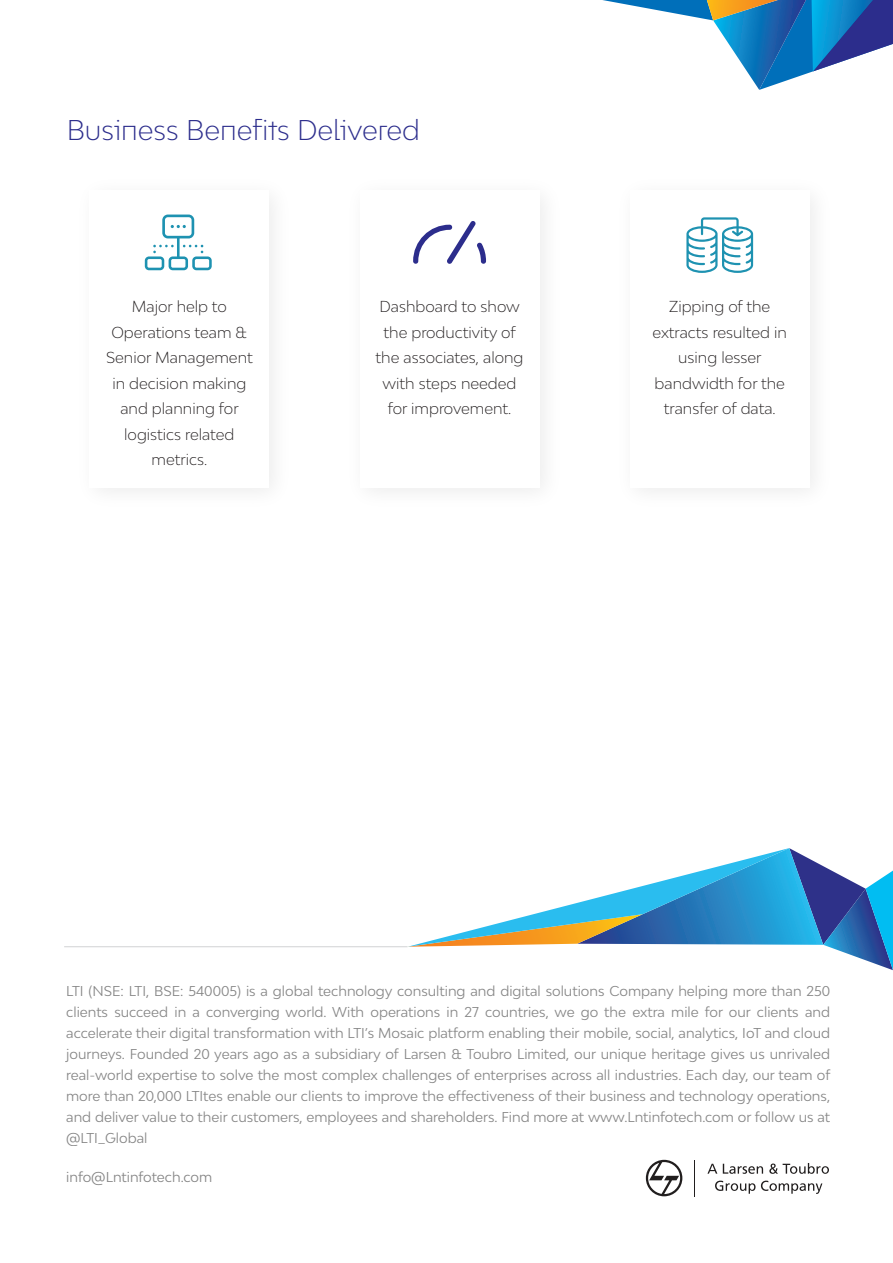
<style>
.page{position:relative;width:893px;height:1263px;background:#fff}
.page>*{position:absolute;margin:0;border:0;box-sizing:border-box;transform-origin:0 0}
.t1{font:300 27px "Bw Modelica LTIBETA03";color:#2c2d8c}
.t2{font:300 15px/25.5px "Bw Modelica";color:#231f20;text-align:center}
.t3{font:13.5px/21px "Bw Modelica";color:#848484;text-align:justify}
</style>
<div class="page">
<svg style="left:602px;top:0;width:291px;height:90px"></svg>
<svg style="left:408px;top:848px;width:485px;height:122px"></svg>
<hr style="left:64px;top:946px;width:344px;height:1px;background:#d1d2d4">
<svg style="left:646px;top:1160px;width:36px;height:36px"></svg>
<svg style="left:707px;top:1164px;width:10px;height:10px"></svg>
<svg style="left:723px;top:1164px;width:40px;height:10px"></svg>
<svg style="left:769px;top:1163px;width:60px;height:11px"></svg>
<svg style="left:715px;top:1180px;width:40px;height:14px"></svg>
<svg style="left:761px;top:1180px;width:61px;height:14px"></svg>
<hr style="left:694px;top:1160px;width:1px;height:36px;background:#211e1e">
<svg style="left:145px;top:215px;width:67px;height:55px"></svg>
<svg style="left:413px;top:221px;width:73px;height:43px"></svg>
<svg style="left:686px;top:217px;width:67px;height:56px"></svg>
<h1 class="t1" style="left:67px;top:112px;width:355px">Business Benefits Delivered</h1>
<p class="t2" style="left:106px;top:294px;width:148px">Major help to<br>Operations team &amp;<br>Senior Management in decision making and planning for logistics related metrics.</p>
<p class="t2" style="left:376px;top:294px;width:149px">Dashboard to show the productivity of the associates, along with steps needed for improvement.</p>
<p class="t2" style="left:653px;top:294px;width:136px">Zipping of the extracts resulted in using lesser bandwidth for the transfer of data.</p>
<p class="t3" style="left:66px;top:980px;width:766px">LTI (NSE: LTI, BSE: 540005) is a global technology consulting and digital solutions Company helping more than 250 clients succeed in a converging world. With operations in 27 countries, we go the extra mile for our clients and accelerate their digital transformation with LTI’s Mosaic platform enabling their mobile, social, analytics, IoT and cloud journeys. Founded 20 years ago as a subsidiary of Larsen &amp; Toubro Limited, our unique heritage gives us unrivaled real-world expertise to solve the most complex challenges of enterprises across all industries. Each day, our team of more than 20,000 LTItes enable our clients to improve the effectiveness of their business and technology operations, and deliver value to their customers, employees and shareholders. Find more at www.Lntinfotech.com or follow us at @LTI_Global</p>
<p class="t3" style="left:66px;top:1166px;width:148px">info@Lntinfotech.com</p>
</div>
